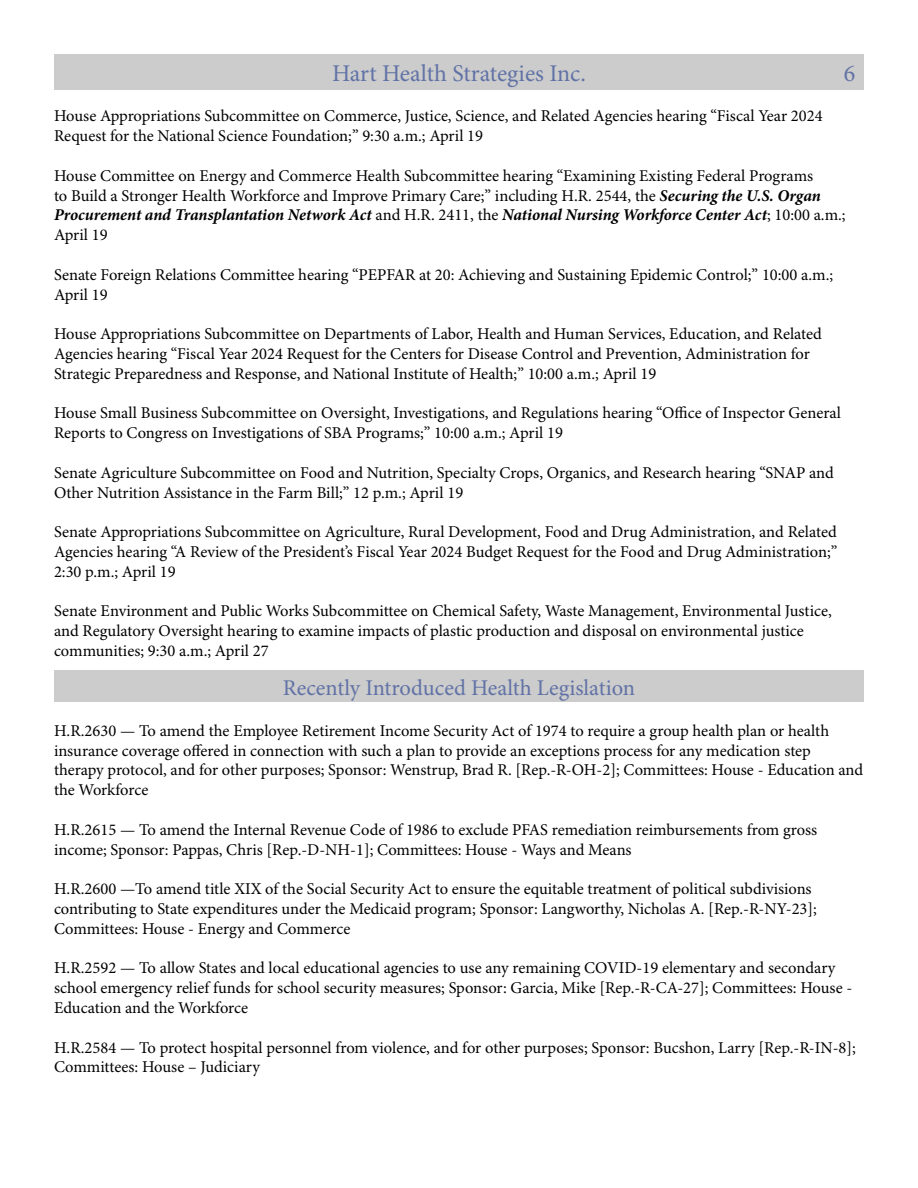
<style>
.page{position:relative;width:918px;height:1188px;background:#fff}
.page>*{position:absolute;margin:0;border:0;box-sizing:border-box;transform-origin:0 0}
.t1{font:24px "Minion Pro";color:#6172a6}
.t2{font:22.5px "Minion Pro";color:#6172a6}
.t3{font:16.5px/19.8px "Minion Pro";color:#000}
.s1{font-weight:700;font-style:italic}
</style>
<div class="page">
<div style="left:54px;top:54px;width:810px;height:36px;background:#ccc"></div>
<div style="left:54px;top:671px;width:810px;height:31px;background:#ccc"></div>
<h1 class="t1" style="left:332px;top:59px;width:255px">Hart Health Strategies Inc.</h1>
<h1 class="t1" style="left:844px;top:59px;width:13px">6</h1>
<p class="t3" style="left:54px;top:107px;width:770px">House Appropriations Subcommittee on Commerce, Justice, Science, and Related Agencies hearing “Fiscal Year 2024<br>Request for the National Science Foundation;” 9:30 a.m.; April 19</p>
<p class="t3" style="left:54px;top:166px;width:793px">House Committee on Energy and Commerce Health Subcommittee hearing “Examining Existing Federal Programs<br>to Build a Stronger Health Workforce and Improve Primary Care;” including H.R. 2544, the <span class="s1">Securing the U.S. Organ Procurement and Transplantation Network Act</span> and H.R. 2411, the <span class="s1">National Nursing Workforce Center Act</span>; 10:00 a.m.; April 19</p>
<p class="t3" style="left:54px;top:265px;width:781px">Senate Foreign Relations Committee hearing “PEPFAR at 20: Achieving and Sustaining Epidemic Control;” 10:00 a.m.;<br>April 19</p>
<p class="t3" style="left:54px;top:325px;width:769px">House Appropriations Subcommittee on Departments of Labor, Health and Human Services, Education, and Related<br>Agencies hearing “Fiscal Year 2024 Request for the Centers for Disease Control and Prevention, Administration for<br>Strategic Preparedness and Response, and National Institute of Health;” 10:00 a.m.; April 19</p>
<p class="t3" style="left:54px;top:404px;width:789px">House Small Business Subcommittee on Oversight, Investigations, and Regulations hearing “Office of Inspector General<br>Reports to Congress on Investigations of SBA Programs;” 10:00 a.m.; April 19</p>
<p class="t3" style="left:54px;top:463px;width:781px">Senate Agriculture Subcommittee on Food and Nutrition, Specialty Crops, Organics, and Research hearing “SNAP and<br>Other Nutrition Assistance in the Farm Bill;” 12 p.m.; April 19</p>
<p class="t3" style="left:54px;top:523px;width:785px;text-align:justify">Senate Appropriations Subcommittee on Agriculture, Rural Development, Food and Drug Administration, and Related Agencies hearing “A Review of the President’s Fiscal Year 2024 Budget Request for the Food and Drug Administration;” 2:30 p.m.; April 19</p>
<p class="t3" style="left:54px;top:602px;width:779px">Senate Environment and Public Works Subcommittee on Chemical Safety, Waste Management, Environmental Justice, and Regulatory Oversight hearing to examine impacts of plastic production and disposal on environmental justice communities; 9:30 a.m.; April 27</p>
<h2 class="t2" style="left:283px;top:674px;width:354px">Recently Introduced Health Legislation</h2>
<p class="t3" style="left:54px;top:721px;width:811px">H.R.2630 — To amend the Employee Retirement Income Security Act of 1974 to require a group health plan or health insurance coverage offered in connection with such a plan to provide an exceptions process for any medication step therapy protocol, and for other purposes; Sponsor: Wenstrup, Brad R. [Rep.-R-OH-2]; Committees: House - Education and the Workforce</p>
<p class="t3" style="left:54px;top:820px;width:765px">H.R.2615 — To amend the Internal Revenue Code of 1986 to exclude PFAS remediation reimbursements from gross income; Sponsor: Pappas, Chris [Rep.-D-NH-1]; Committees: House - Ways and Means</p>
<p class="t3" style="left:54px;top:880px;width:764px">H.R.2600 —To amend title XIX of the Social Security Act to ensure the equitable treatment of political subdivisions contributing to State expenditures under the Medicaid program; Sponsor: Langworthy, Nicholas A. [Rep.-R-NY-23];<br>Committees: House - Energy and Commerce</p>
<p class="t3" style="left:54px;top:959px;width:800px">H.R.2592 — To allow States and local educational agencies to use any remaining COVID-19 elementary and secondary school emergency relief funds for school security measures; Sponsor: Garcia, Mike [Rep.-R-CA-27]; Committees: House -<br>Education and the Workforce</p>
<p class="t3" style="left:54px;top:1038px;width:803px">H.R.2584 — To protect hospital personnel from violence, and for other purposes; Sponsor: Bucshon, Larry [Rep.-R-IN-8];<br>Committees: House – Judiciary</p>
</div>
